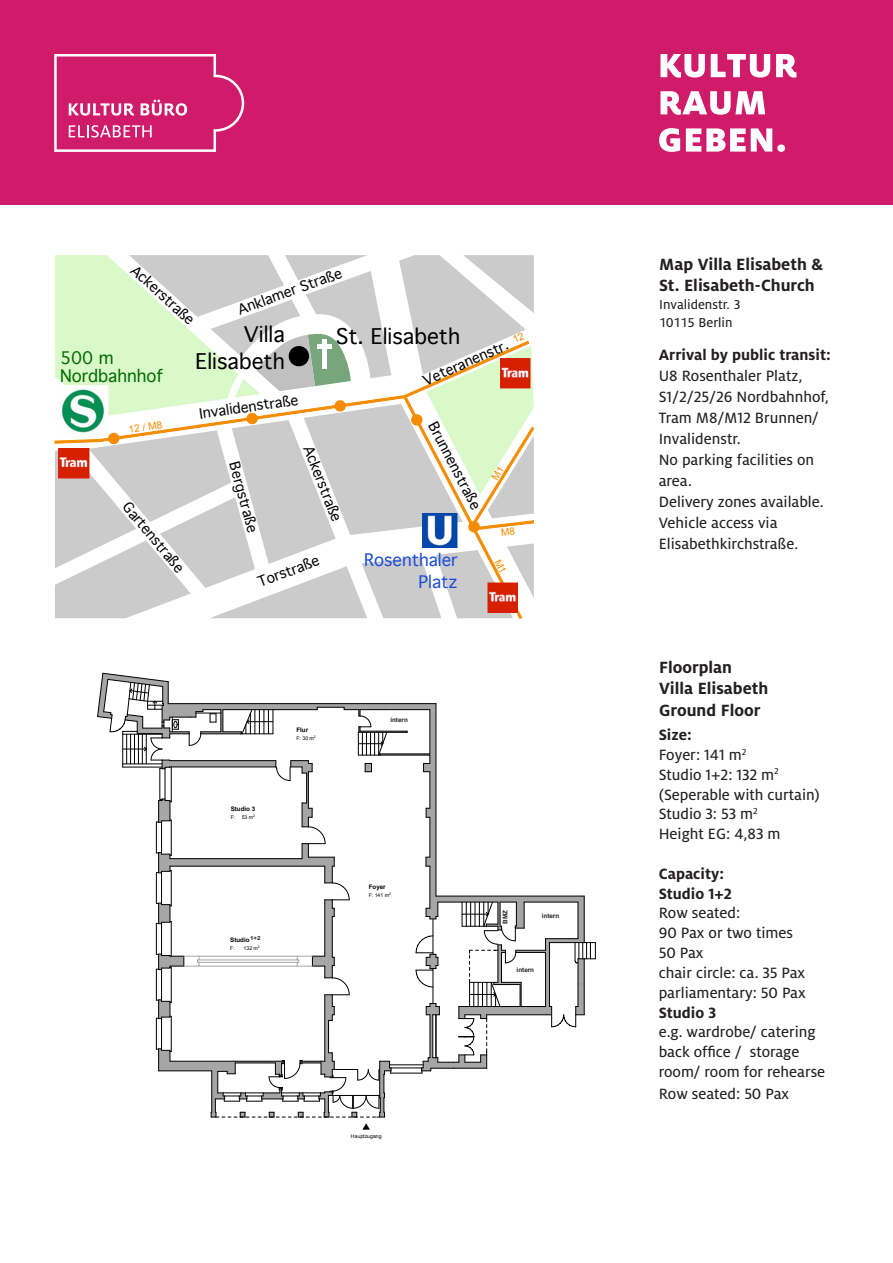
<style>
.page{position:relative;width:893px;height:1263px;background:#fff}
.page>*{position:absolute;margin:0;border:0;box-sizing:border-box;transform-origin:0 0}
.t1{font:20.7px "Geneva";color:#000}
.t2{font:700 18px "Milo LF";color:#231f20}
.t3{font:16.5px/21px "Milo LF Text";color:#231f20}
.t4{font:700 16.5px "Milo LF";color:#231f20}
.t5{font:16.5px/22px "Geneva";color:#1c4cd6;text-align:right}
.t6{font:16.5px/17.7px "Geneva";color:#006a00}
.t7{font:14.25px "Milo TF Text";color:#231f20}
.t8{font:13.8px "Geneva";color:#000}
.t9{font:10.2px "Arial";color:#f58c00}
.t10{font:700 6.3px "Arial";color:#231f20}
.t11{font:700 6.3px "Arial";color:#231f20;scale:1.04 1}
.t12{font:700 6.15px "Arial";color:#000}
.t13{font:700 5.55px "Arial";color:#231f20;scale:1.14 1}
.t14{font:700 5.25px "Arial";color:#231f20}
.t15{font:700 5.25px "Arial";color:#000}
.t16{font:5.1px "Arial";color:#000}
</style>
<div class="page">
<div style="left:0;top:0;width:893px;height:204px;background:#d01a6a"></div>
<svg style="left:54px;top:54px;width:190px;height:98px"></svg>
<svg style="left:659px;top:128px;width:126px;height:24px"></svg>
<svg style="left:660px;top:91px;width:105px;height:24px"></svg>
<svg style="left:660px;top:54px;width:136px;height:24px"></svg>
<svg style="left:408px;top:703px;width:176px;height:271px"></svg>
<hr style="left:385px;top:703px;width:51px;height:1px;background:#000">
<hr style="left:436px;top:704px;width:1px;height:192px;background:#000">
<hr style="left:436px;top:896px;width:148px;height:1px;background:#000">
<hr style="left:584px;top:896px;width:1px;height:46px;background:#000">
<hr style="left:430px;top:866px;width:1px;height:42px;background:#000">
<svg style="left:426px;top:857px;width:4px;height:10px"></svg>
<hr style="left:430px;top:817px;width:1px;height:40px;background:#000">
<svg style="left:426px;top:808px;width:4px;height:10px"></svg>
<hr style="left:430px;top:772px;width:1px;height:36px;background:#000">
<svg style="left:423px;top:755px;width:8px;height:17px"></svg>
<hr style="left:380px;top:755px;width:50px;height:1px;background:#000">
<hr style="left:380px;top:754px;width:50px;height:1px;background:#000">
<hr style="left:430px;top:710px;width:1px;height:44px;background:#000">
<hr style="left:385px;top:709px;width:45px;height:1px;background:#000">
<hr style="left:391px;top:1073px;width:31px;height:1px;background:#000">
<hr style="left:390px;top:1064px;width:33px;height:1px;background:#000">
<hr style="left:391px;top:1068px;width:31px;height:1px;background:#000">
<svg style="left:97px;top:673px;width:311px;height:457px"></svg>
<svg style="left:416px;top:902px;width:180px;height:171px"></svg>
<div style="left:250px;top:934px;width:16px;height:8px;background:#fff"></div>
<div style="left:503px;top:908px;width:8px;height:16px;background:#fff"></div>
<div style="left:390px;top:718px;width:21px;height:8px;background:#fff"></div>
<div style="left:542px;top:913px;width:20px;height:8px;background:#fff"></div>
<div style="left:517px;top:968px;width:20px;height:8px;background:#fff"></div>
<svg style="left:55px;top:255px;width:479px;height:363px"></svg>
<p class="t8" style="left:137px;top:264px;width:82px;rotate:42deg">Ackerstraße</p>
<p class="t8" style="left:236px;top:304px;width:112px;rotate:-20deg">Anklamer Straße</p>
<p class="t1" style="left:244px;top:325px;width:43px">Villa</p>
<p class="t1" style="left:336px;top:327px;width:126px">St. Elisabeth</p>
<p class="t1" style="left:195px;top:353px;width:91px">Elisabeth</p>
<p class="t8" style="left:421px;top:376px;width:93px;rotate:-24deg">Veteranenstr.</p>
<p class="t6" style="left:60px;top:350px;width:104px">500 m<br>Nordbahnhof</p>
<p class="t9" style="left:128px;top:422px;width:36px;rotate:-8deg">12 / M8</p>
<p class="t8" style="left:130px;top:500px;width:88px;rotate:50deg">Gartenstraße</p>
<p class="t8" style="left:199px;top:408px;width:101px;rotate:-8deg">Invalidenstraße</p>
<p class="t8" style="left:240px;top:461px;width:74px;rotate:75deg">Bergstraße</p>
<p class="t8" style="left:313px;top:444px;width:82px;rotate:68deg">Ackerstraße</p>
<p class="t8" style="left:256px;top:577px;width:66px;rotate:-21deg">Torstraße</p>
<p class="t8" style="left:437px;top:420px;width:98px;rotate:62deg">Brunnenstraße</p>
<p class="t5" style="left:364px;top:551px;width:95px">Rosenthaler<br>Platz</p>
<p class="t12" style="left:231px;top:805px;width:26px">Studio 3</p>
<p class="t16" style="left:231px;top:814px;width:6px">F:</p>
<p class="t16" style="left:242px;top:814px;width:15px">53 m<sup>2</sup></p>
<p class="t12" style="left:296px;top:726px;width:13px">Flur</p>
<p class="t16" style="left:296px;top:734px;width:21px">F: 30 m<sup>2</sup></p>
<p class="t13" style="left:250px;top:934px;width:11px">1+2</p>
<p class="t11" style="left:250px;top:936px;width:12px">1+2</p>
<p class="t12" style="left:230px;top:936px;width:31px">Studio 1/2</p>
<p class="t16" style="left:230px;top:945px;width:6px">F:</p>
<p class="t16" style="left:244px;top:945px;width:18px">132 m<sup>2</sup></p>
<p class="t10" style="left:390px;top:716px;width:19px">intern</p>
<p class="t14" style="left:395px;top:718px;width:16px">intern</p>
<p class="t12" style="left:369px;top:883px;width:18px">Foyer</p>
<p class="t16" style="left:369px;top:892px;width:24px">F: 141 m<sup>2</sup></p>
<p class="t15" style="left:504px;top:919px;width:13px;rotate:-90deg">BMZ</p>
<p class="t10" style="left:501px;top:924px;width:15px;rotate:-90deg">BMZ</p>
<p class="t10" style="left:542px;top:911px;width:19px">intern</p>
<p class="t14" style="left:544px;top:913px;width:16px">intern</p>
<p class="t10" style="left:517px;top:966px;width:19px">intern</p>
<p class="t14" style="left:519px;top:967px;width:16px">intern</p>
<p class="t16" style="left:351px;top:1133px;width:32px">Hauptzugang</p>
<p class="t2" style="left:659px;top:253px;width:165px">Map Villa Elisabeth &amp;</p>
<p class="t2" style="left:659px;top:275px;width:157px">St. Elisabeth-Church</p>
<p class="t7" style="left:659px;top:296px;width:84px">Invalidenstr. 3</p>
<p class="t7" style="left:659px;top:314px;width:75px">10115 Berlin</p>
<p class="t4" style="left:659px;top:345px;width:174px">Arrival by public transit:</p>
<p class="t3" style="left:659px;top:365px;width:172px">U8 Rosenthaler Platz,<br>S1/2/25/26 Nordbahnhof,<br>Tram M8/M12 Brunnen/</p>
<p class="t3" style="left:659px;top:428px;width:83px">Invalidenstr.</p>
<p class="t3" style="left:659px;top:449px;width:157px">No parking facilities on area.</p>
<p class="t3" style="left:659px;top:491px;width:166px">Delivery zones available.</p>
<p class="t3" style="left:659px;top:512px;width:120px">Vehicle access via</p>
<p class="t3" style="left:659px;top:533px;width:141px">Elisabethkirchstraße.</p>
<p class="t2" style="left:659px;top:656px;width:75px">Floorplan</p>
<p class="t2" style="left:659px;top:678px;width:111px">Villa Elisabeth</p>
<p class="t2" style="left:659px;top:700px;width:103px">Ground Floor</p>
<p class="t4" style="left:659px;top:725px;width:35px">Size:</p>
<p class="t3" style="left:659px;top:744px;width:89px">Foyer: 141 m<sup>2</sup></p>
<p class="t3" style="left:659px;top:764px;width:122px">Studio 1+2: 132 m<sup>2</sup></p>
<p class="t3" style="left:659px;top:784px;width:163px">(Seperable with curtain)</p>
<p class="t3" style="left:659px;top:803px;width:100px">Studio 3: 53 m<sup>2</sup></p>
<p class="t3" style="left:659px;top:823px;width:123px">Height EG: 4,83 m</p>
<p class="t4" style="left:659px;top:864px;width:67px">Capacity:</p>
<p class="t4" style="left:659px;top:884px;width:75px">Studio 1+2</p>
<p class="t3" style="left:659px;top:902px;width:83px">Row seated:</p>
<p class="t3" style="left:659px;top:922px;width:136px">90 Pax or two times</p>
<p class="t3" style="left:659px;top:942px;width:46px">50 Pax</p>
<p class="t3" style="left:659px;top:962px;width:148px">chair circle: ca. 35 Pax</p>
<p class="t3" style="left:659px;top:982px;width:148px">parliamentary: 50 Pax</p>
<p class="t4" style="left:659px;top:1002px;width:59px">Studio 3</p>
<p class="t3" style="left:659px;top:1022px;width:168px;line-height:19.8px">e.g. wardrobe/ catering back office / storage room/ room for rehearse</p>
<p class="t3" style="left:659px;top:1082px;width:132px">Row seated: 50 Pax</p>
</div>
